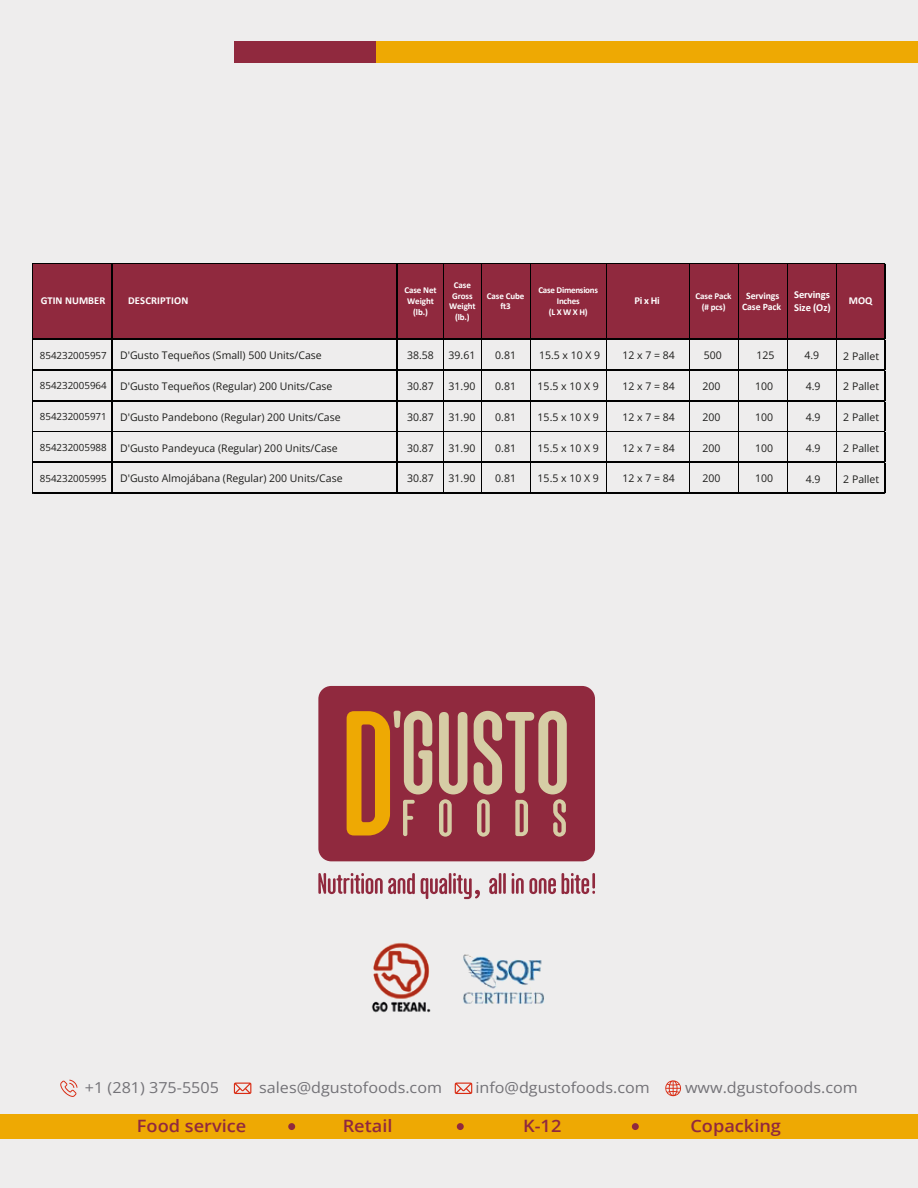
<style>
.page{position:relative;width:918px;height:1188px;background:#eeeded}
.page>*{position:absolute;margin:0;border:0;box-sizing:border-box;transform-origin:0 0}
.t1{font:600 16.95px "Open Sans";color:#90293e;scale:1.07 1}
.t2{font:15.15px "Open Sans";color:#737277;scale:1.07 1}
.t3{font:10.5px "Open Sans";color:#1d1d1b}
.t4{font:700 10.5px/12.6px "Calibri";letter-spacing:.005em;color:#fff}
.t5{font:9.75px "Open Sans";color:#1d1d1b}
.t6{font:700 9.75px/11.1px "Calibri";letter-spacing:-.01em;color:#fff;text-align:center}
.t7{font:700 9px/10.8px "Calibri";letter-spacing:-.01em;color:#fff;text-align:center}
.t8{font:700 9px/10.8px "Calibri";letter-spacing:-.03em;color:#fff;text-align:center}
</style>
<div class="page">
<div style="left:235px;top:41px;width:683px;height:22px;background:#90293e"></div>
<div style="left:376px;top:41px;width:542px;height:22px;background:#eea903"></div>
<div style="left:32px;top:263px;width:854px;height:77px;background:#90293e"></div>
<hr style="left:33px;top:263px;width:853px;height:1px;background:#000">
<hr style="left:443px;top:264px;width:1px;height:75px;background:#000">
<hr style="left:481px;top:264px;width:1px;height:75px;background:#000">
<hr style="left:530px;top:264px;width:1px;height:75px;background:#000">
<hr style="left:606px;top:264px;width:1px;height:75px;background:#000">
<hr style="left:689px;top:264px;width:1px;height:75px;background:#000">
<hr style="left:738px;top:264px;width:1px;height:75px;background:#000">
<hr style="left:787px;top:264px;width:1px;height:75px;background:#000">
<hr style="left:836px;top:264px;width:1px;height:75px;background:#000">
<hr style="left:33px;top:339px;width:853px;height:1px;background:#000">
<hr style="left:443px;top:340px;width:1px;height:30px;background:#000">
<hr style="left:481px;top:340px;width:1px;height:30px;background:#000">
<hr style="left:530px;top:340px;width:1px;height:30px;background:#000">
<hr style="left:606px;top:340px;width:1px;height:30px;background:#000">
<hr style="left:689px;top:340px;width:1px;height:30px;background:#000">
<hr style="left:738px;top:340px;width:1px;height:30px;background:#000">
<hr style="left:787px;top:340px;width:1px;height:30px;background:#000">
<hr style="left:836px;top:340px;width:1px;height:30px;background:#000">
<hr style="left:33px;top:370px;width:853px;height:1px;background:#000">
<hr style="left:443px;top:371px;width:1px;height:30px;background:#000">
<hr style="left:481px;top:371px;width:1px;height:30px;background:#000">
<hr style="left:530px;top:371px;width:1px;height:30px;background:#000">
<hr style="left:606px;top:371px;width:1px;height:30px;background:#000">
<hr style="left:689px;top:371px;width:1px;height:30px;background:#000">
<hr style="left:738px;top:371px;width:1px;height:30px;background:#000">
<hr style="left:787px;top:371px;width:1px;height:30px;background:#000">
<hr style="left:836px;top:371px;width:1px;height:30px;background:#000">
<hr style="left:33px;top:401px;width:853px;height:1px;background:#000">
<hr style="left:33px;top:431px;width:79px;height:1px;background:#000">
<hr style="left:113px;top:431px;width:283px;height:1px;background:#000">
<hr style="left:398px;top:431px;width:486px;height:1px;background:#000">
<hr style="left:443px;top:402px;width:1px;height:60px;background:#000">
<hr style="left:481px;top:402px;width:1px;height:60px;background:#000">
<hr style="left:530px;top:402px;width:1px;height:60px;background:#000">
<hr style="left:606px;top:402px;width:1px;height:60px;background:#000">
<hr style="left:689px;top:402px;width:1px;height:60px;background:#000">
<hr style="left:738px;top:402px;width:1px;height:60px;background:#000">
<hr style="left:787px;top:402px;width:1px;height:60px;background:#000">
<hr style="left:836px;top:402px;width:1px;height:60px;background:#000">
<hr style="left:33px;top:462px;width:853px;height:1px;background:#000">
<svg style="left:443px;top:463px;width:1px;height:29px"></svg>
<svg style="left:481px;top:463px;width:1px;height:29px"></svg>
<svg style="left:530px;top:463px;width:1px;height:29px"></svg>
<svg style="left:606px;top:463px;width:1px;height:29px"></svg>
<svg style="left:689px;top:463px;width:1px;height:29px"></svg>
<svg style="left:738px;top:463px;width:1px;height:29px"></svg>
<svg style="left:787px;top:463px;width:1px;height:29px"></svg>
<svg style="left:836px;top:463px;width:1px;height:29px"></svg>
<hr style="left:32px;top:263px;width:1px;height:231px;background:#000">
<hr style="left:112px;top:264px;width:1px;height:230px;background:#000">
<hr style="left:396px;top:264px;width:2px;height:230px;background:#000">
<hr style="left:33px;top:492px;width:853px;height:2px;background:#000">
<hr style="left:884px;top:264px;width:2px;height:230px;background:#000">
<div style="left:318px;top:686px;width:277px;height:175px;background:#90293e;border-radius:13px"></div>
<svg style="left:439px;top:712px;width:28px;height:125px"></svg>
<svg style="left:474px;top:711px;width:93px;height:126px"></svg>
<svg style="left:347px;top:711px;width:85px;height:125px"></svg>
<svg style="left:318px;top:873px;width:97px;height:21px"></svg>
<svg style="left:421px;top:878px;width:26px;height:21px"></svg>
<hr style="left:449px;top:873px;width:2px;height:21px;background:#90293e">
<svg style="left:453px;top:873px;width:27px;height:26px"></svg>
<svg style="left:489px;top:878px;width:8px;height:16px"></svg>
<hr style="left:499px;top:873px;width:2px;height:21px;background:#90293e">
<hr style="left:503px;top:873px;width:3px;height:21px;background:#90293e">
<svg style="left:512px;top:873px;width:44px;height:21px"></svg>
<svg style="left:562px;top:873px;width:33px;height:21px"></svg>
<hr style="left:592px;top:873px;width:3px;height:16px;background:#90293e">
<div style="left:0;top:1114px;width:918px;height:25px;background:#eea903"></div>
<div style="left:288px;top:1123px;width:7px;height:7px;background:#90293e;border-radius:50%"></div>
<div style="left:457px;top:1123px;width:7px;height:7px;background:#90293e;border-radius:50%"></div>
<div style="left:632px;top:1123px;width:7px;height:7px;background:#90293e;border-radius:50%"></div>
<img style="left:371px;top:942px;width:60px;height:71px">
<img style="left:463px;top:954px;width:82px;height:50px">
<svg style="left:665px;top:1080px;width:16px;height:16px"></svg>
<svg style="left:60px;top:1080px;width:18px;height:17px"></svg>
<svg style="left:234px;top:1083px;width:17px;height:11px"></svg>
<svg style="left:455px;top:1083px;width:17px;height:11px"></svg>
<p class="t7" style="left:449px;top:279px;width:28px">Case<br>Gross<br>Weight (lb.)</p>
<p class="t7" style="left:487px;top:290px;width:39px">Case Cube ft3</p>
<p class="t8" style="left:538px;top:285px;width:61px">Case Dimensions<br>Inches<br>(L X W X H)</p>
<p class="t4" style="left:635px;top:295px;width:27px">Pi x Hi</p>
<p class="t7" style="left:696px;top:290px;width:38px">Case Pack (# pcs)</p>
<p class="t6" style="left:742px;top:290px;width:41px">Servings<br>Case Pack</p>
<p class="t4" style="left:794px;top:288px;width:38px">Servings<br>Size (Oz)</p>
<p class="t7" style="left:404px;top:285px;width:34px">Case Net<br>Weight (lb.)</p>
<p class="t4" style="left:41px;top:295px;width:66px">GTIN NUMBER</p>
<p class="t4" style="left:128px;top:295px;width:62px">DESCRIPTION</p>
<p class="t4" style="left:849px;top:295px;width:25px">MOQ</p>
<p class="t5" style="left:40px;top:349px;width:68px">854232005957</p>
<p class="t5" style="left:40px;top:379px;width:68px">854232005964</p>
<p class="t5" style="left:40px;top:410px;width:68px">854232005971</p>
<p class="t5" style="left:40px;top:441px;width:68px">854232005988</p>
<p class="t5" style="left:40px;top:472px;width:68px">854232005995</p>
<p class="t3" style="left:120px;top:348px;width:203px">D'Gusto Tequeños (Small) 500 Units/Case</p>
<p class="t3" style="left:120px;top:379px;width:214px">D'Gusto Tequeños (Regular) 200 Units/Case</p>
<p class="t3" style="left:120px;top:410px;width:222px">D'Gusto Pandebono (Regular) 200 Units/Case</p>
<p class="t3" style="left:120px;top:441px;width:219px">D'Gusto Pandeyuca (Regular) 200 Units/Case</p>
<p class="t3" style="left:120px;top:471px;width:224px">D'Gusto Almojábana (Regular) 200 Units/Case</p>
<p class="t3" style="left:407px;top:348px;width:28px">38.58</p>
<p class="t3" style="left:407px;top:379px;width:28px">30.87</p>
<p class="t3" style="left:407px;top:410px;width:28px">30.87</p>
<p class="t3" style="left:407px;top:441px;width:28px">30.87</p>
<p class="t3" style="left:407px;top:471px;width:28px">30.87</p>
<p class="t3" style="left:449px;top:348px;width:28px">39.61</p>
<p class="t3" style="left:449px;top:379px;width:28px">31.90</p>
<p class="t3" style="left:449px;top:410px;width:28px">31.90</p>
<p class="t3" style="left:449px;top:441px;width:28px">31.90</p>
<p class="t3" style="left:449px;top:471px;width:28px">31.90</p>
<p class="t3" style="left:495px;top:348px;width:22px">0.81</p>
<p class="t3" style="left:495px;top:379px;width:22px">0.81</p>
<p class="t3" style="left:495px;top:410px;width:22px">0.81</p>
<p class="t3" style="left:495px;top:441px;width:22px">0.81</p>
<p class="t3" style="left:495px;top:471px;width:22px">0.81</p>
<p class="t3" style="left:539px;top:348px;width:63px">15.5 x 10 X 9</p>
<p class="t3" style="left:538px;top:379px;width:63px">15.5 x 10 X 9</p>
<p class="t3" style="left:538px;top:410px;width:63px">15.5 x 10 X 9</p>
<p class="t3" style="left:538px;top:441px;width:63px">15.5 x 10 X 9</p>
<p class="t3" style="left:538px;top:471px;width:63px">15.5 x 10 X 9</p>
<p class="t3" style="left:622px;top:348px;width:54px">12 x 7 = 84</p>
<p class="t3" style="left:622px;top:379px;width:54px">12 x 7 = 84</p>
<p class="t3" style="left:622px;top:410px;width:54px">12 x 7 = 84</p>
<p class="t3" style="left:622px;top:441px;width:54px">12 x 7 = 84</p>
<p class="t3" style="left:622px;top:471px;width:54px">12 x 7 = 84</p>
<p class="t3" style="left:704px;top:348px;width:20px">500</p>
<p class="t3" style="left:702px;top:379px;width:20px">200</p>
<p class="t3" style="left:702px;top:410px;width:20px">200</p>
<p class="t3" style="left:702px;top:441px;width:20px">200</p>
<p class="t3" style="left:702px;top:471px;width:20px">200</p>
<p class="t3" style="left:756px;top:348px;width:20px">125</p>
<p class="t3" style="left:755px;top:379px;width:20px">100</p>
<p class="t3" style="left:755px;top:410px;width:20px">100</p>
<p class="t3" style="left:755px;top:441px;width:20px">100</p>
<p class="t3" style="left:755px;top:471px;width:20px">100</p>
<p class="t3" style="left:804px;top:348px;width:16px">4.9</p>
<p class="t3" style="left:806px;top:379px;width:16px">4.9</p>
<p class="t3" style="left:806px;top:410px;width:16px">4.9</p>
<p class="t3" style="left:806px;top:441px;width:16px">4.9</p>
<p class="t3" style="left:806px;top:472px;width:16px">4.9</p>
<p class="t3" style="left:843px;top:349px;width:37px">2 Pallet</p>
<p class="t3" style="left:843px;top:379px;width:37px">2 Pallet</p>
<p class="t3" style="left:843px;top:410px;width:37px">2 Pallet</p>
<p class="t3" style="left:843px;top:441px;width:37px">2 Pallet</p>
<p class="t3" style="left:843px;top:472px;width:37px">2 Pallet</p>
<h2 class="t2" style="left:85px;top:1077px;width:127px">+1 (281) 375-5505</h2>
<h2 class="t2" style="left:259px;top:1077px;width:172px">sales@dgustofoods.com</h2>
<h2 class="t2" style="left:475px;top:1077px;width:165px">info@dgustofoods.com</h2>
<h2 class="t2" style="left:685px;top:1077px;width:163px">www.dgustofoods.com</h2>
<h1 class="t1" style="left:137px;top:1114px;width:104px">Food service</h1>
<h1 class="t1" style="left:343px;top:1114px;width:48px">Retail</h1>
<h1 class="t1" style="left:523px;top:1114px;width:37px">K-12</h1>
<h1 class="t1" style="left:690px;top:1114px;width:86px">Copacking</h1>
</div>
